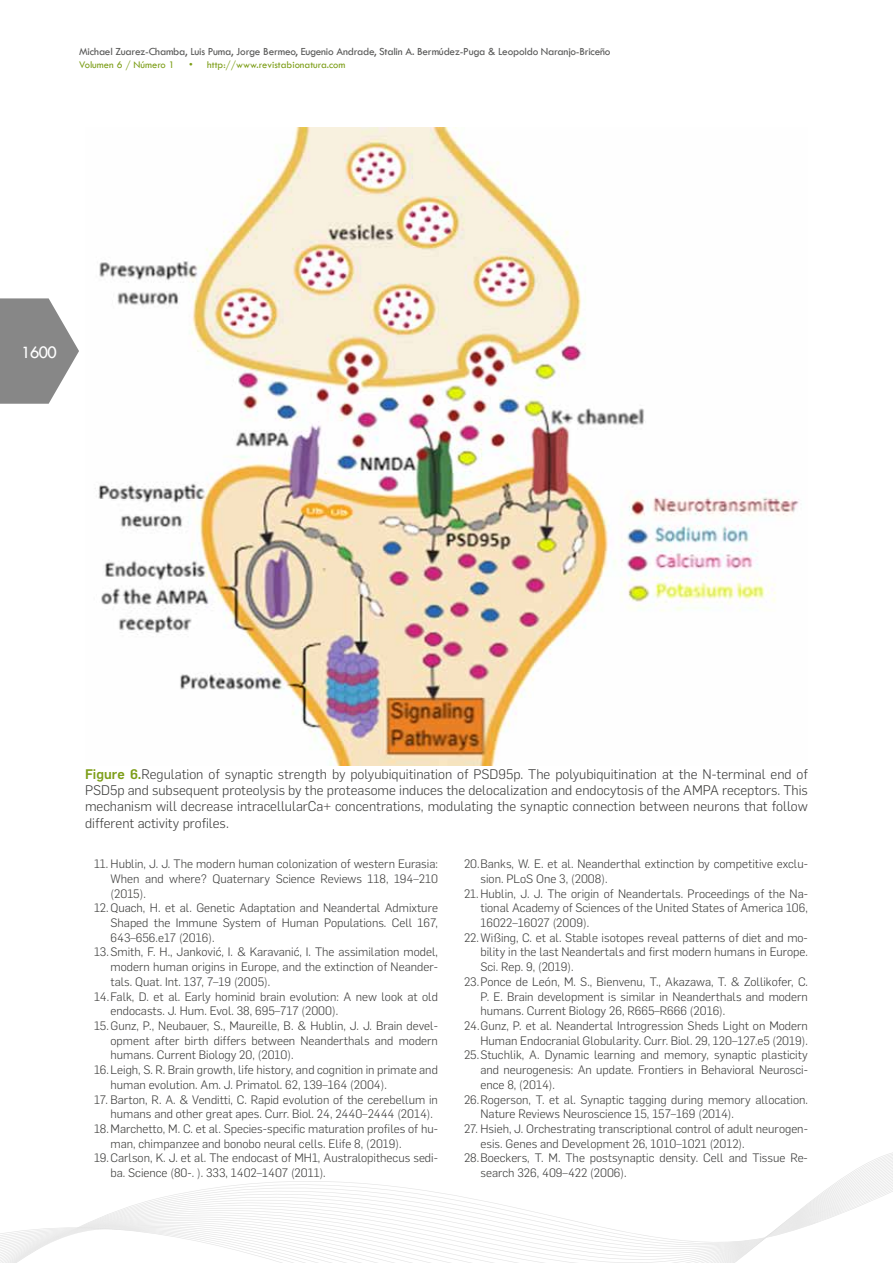
<style>
.page{position:relative;width:893px;height:1263px;background:#fff}
.page>*{position:absolute;margin:0;border:0;box-sizing:border-box;transform-origin:0 0}
.t1{font:18px "Tw Cen";color:#fff}
.t2{font:300 13.65px/16.4px "Flama";color:#3c3c3b;text-align:justify}
.t3{font:300 12px "Flama";color:#3c3c3b}
.t4{font:11.25px "Tw Cen";letter-spacing:-.02em;color:#575756}
.t5{font:10.5px "Tw Cen";color:#7d9e18}
.s1{font-weight:500;color:#7d9e18}
</style>
<div class="page">
<svg style="left:0;top:298px;width:79px;height:106px"></svg>
<svg style="left:0;top:1152px;width:893px;height:111px"></svg>
<img style="left:95px;top:128px;width:704px;height:637px">
<p class="t4" style="left:79px;top:45px;width:533px">Michael Zuarez-Chamba, Luis Puma, Jorge Bermeo, Eugenio Andrade, Stalin A. Bermúdez-Puga &amp; Leopoldo Naranjo-Briceño</p>
<p class="t5" style="left:79px;top:58px;width:97px">Volumen 6 / Número 1</p>
<p class="t5" style="left:189px;top:58px;width:158px">• http://www.revistabionatura.com</p>
<h1 class="t1" style="left:21px;top:341px;width:37px">1600</h1>
<p class="t2" style="left:85px;top:765px;width:724px"><span class="s1">Figure 6.</span>Regulation of synaptic strength by polyubiquitination of PSD95p. The polyubiquitination at the N-terminal end of PSD5p and subsequent proteolysis by the proteasome induces the delocalization and endocytosis of the AMPA receptors. This mechanism will decrease intracellularCa+ concentrations, modulating the synaptic connection between neurons that follow different activity profiles.</p>
<p class="t3" style="left:94px;top:856px;width:345px">11. Hublin, J. J. The modern human colonization of western Eurasia:</p>
<p class="t3" style="left:111px;top:871px;width:329px">When and where? Quaternary Science Reviews 118, 194–210</p>
<p class="t3" style="left:111px;top:885px;width:37px">(2015).</p>
<p class="t3" style="left:94px;top:900px;width:345px">12.Quach, H. et al. Genetic Adaptation and Neandertal Admixture</p>
<p class="t3" style="left:111px;top:915px;width:329px">Shaped the Immune System of Human Populations. Cell 167,</p>
<p class="t3" style="left:111px;top:929px;width:105px">643–656.e17 (2016).</p>
<p class="t3" style="left:94px;top:944px;width:345px">13.Smith, F. H., Janković, I. &amp; Karavanić, I. The assimilation model,</p>
<p class="t3" style="left:111px;top:959px;width:329px">modern human origins in Europe, and the extinction of Neander-</p>
<p class="t3" style="left:111px;top:973px;width:161px">tals. Quat. Int. 137, 7–19 (2005).</p>
<p class="t3" style="left:94px;top:988px;width:345px">14.Falk, D. et al. Early hominid brain evolution: A new look at old</p>
<p class="t3" style="left:111px;top:1003px;width:229px">endocasts. J. Hum. Evol. 38, 695–717 (2000).</p>
<p class="t3" style="left:94px;top:1018px;width:345px">15.Gunz, P., Neubauer, S., Maureille, B. &amp; Hublin, J. J. Brain devel-</p>
<p class="t3" style="left:111px;top:1032px;width:329px">opment after birth differs between Neanderthals and modern</p>
<p class="t3" style="left:111px;top:1047px;width:185px">humans. Current Biology 20, (2010).</p>
<p class="t3" style="left:94px;top:1062px;width:345px">16.Leigh, S. R. Brain growth, life history, and cognition in primate and</p>
<p class="t3" style="left:111px;top:1076px;width:278px">human evolution. Am. J. Primatol. 62, 139–164 (2004).</p>
<p class="t3" style="left:94px;top:1091px;width:345px">17. Barton, R. A. &amp; Venditti, C. Rapid evolution of the cerebellum in</p>
<p class="t3" style="left:111px;top:1106px;width:324px">humans and other great apes. Curr. Biol. 24, 2440–2444 (2014).</p>
<p class="t3" style="left:94px;top:1120px;width:345px">18.Marchetto, M. C. et al. Species-specific maturation profiles of hu-</p>
<p class="t3" style="left:111px;top:1135px;width:293px">man, chimpanzee and bonobo neural cells. Elife 8, (2019).</p>
<p class="t3" style="left:94px;top:1150px;width:345px">19.Carlson, K. J. et al. The endocast of MH1, Australopithecus sedi-</p>
<p class="t3" style="left:111px;top:1165px;width:217px">ba. Science (80-. ). 333, 1402–1407 (2011).</p>
<p class="t3" style="left:464px;top:856px;width:345px">20.Banks, W. E. et al. Neanderthal extinction by competitive exclu-</p>
<p class="t3" style="left:480px;top:871px;width:129px">sion. PLoS One 3, (2008).</p>
<p class="t3" style="left:464px;top:885px;width:345px">21.Hublin, J. J. The origin of Neandertals. Proceedings of the Na-</p>
<p class="t3" style="left:480px;top:900px;width:329px">tional Academy of Sciences of the United States of America 106,</p>
<p class="t3" style="left:480px;top:915px;width:110px">16022–16027 (2009).</p>
<p class="t3" style="left:464px;top:929px;width:345px">22.Wißing, C. et al. Stable isotopes reveal patterns of diet and mo-</p>
<p class="t3" style="left:480px;top:944px;width:329px">bility in the last Neandertals and first modern humans in Europe.</p>
<p class="t3" style="left:480px;top:959px;width:95px">Sci. Rep. 9, (2019).</p>
<p class="t3" style="left:464px;top:973px;width:345px">23.Ponce de León, M. S., Bienvenu, T., Akazawa, T. &amp; Zollikofer, C.</p>
<p class="t3" style="left:480px;top:988px;width:329px">P. E. Brain development is similar in Neanderthals and modern</p>
<p class="t3" style="left:480px;top:1003px;width:246px">humans. Current Biology 26, R665–R666 (2016).</p>
<p class="t3" style="left:464px;top:1018px;width:345px">24.Gunz, P. et al. Neandertal Introgression Sheds Light on Modern</p>
<p class="t3" style="left:480px;top:1032px;width:329px">Human Endocranial Globularity. Curr. Biol. 29, 120–127.e5 (2019).</p>
<p class="t3" style="left:464px;top:1047px;width:345px">25.Stuchlik, A. Dynamic learning and memory, synaptic plasticity</p>
<p class="t3" style="left:480px;top:1062px;width:329px">and neurogenesis: An update. Frontiers in Behavioral Neurosci-</p>
<p class="t3" style="left:480px;top:1076px;width:76px">ence 8, (2014).</p>
<p class="t3" style="left:464px;top:1091px;width:345px">26.Rogerson, T. et al. Synaptic tagging during memory allocation.</p>
<p class="t3" style="left:480px;top:1106px;width:255px">Nature Reviews Neuroscience 15, 157–169 (2014).</p>
<p class="t3" style="left:464px;top:1120px;width:345px">27. Hsieh, J. Orchestrating transcriptional control of adult neurogen-</p>
<p class="t3" style="left:480px;top:1135px;width:266px">esis. Genes and Development 26, 1010–1021 (2012).</p>
<p class="t3" style="left:464px;top:1150px;width:345px">28.Boeckers, T. M. The postsynaptic density. Cell and Tissue Re-</p>
<p class="t3" style="left:480px;top:1165px;width:148px">search 326, 409–422 (2006).</p>
</div>
